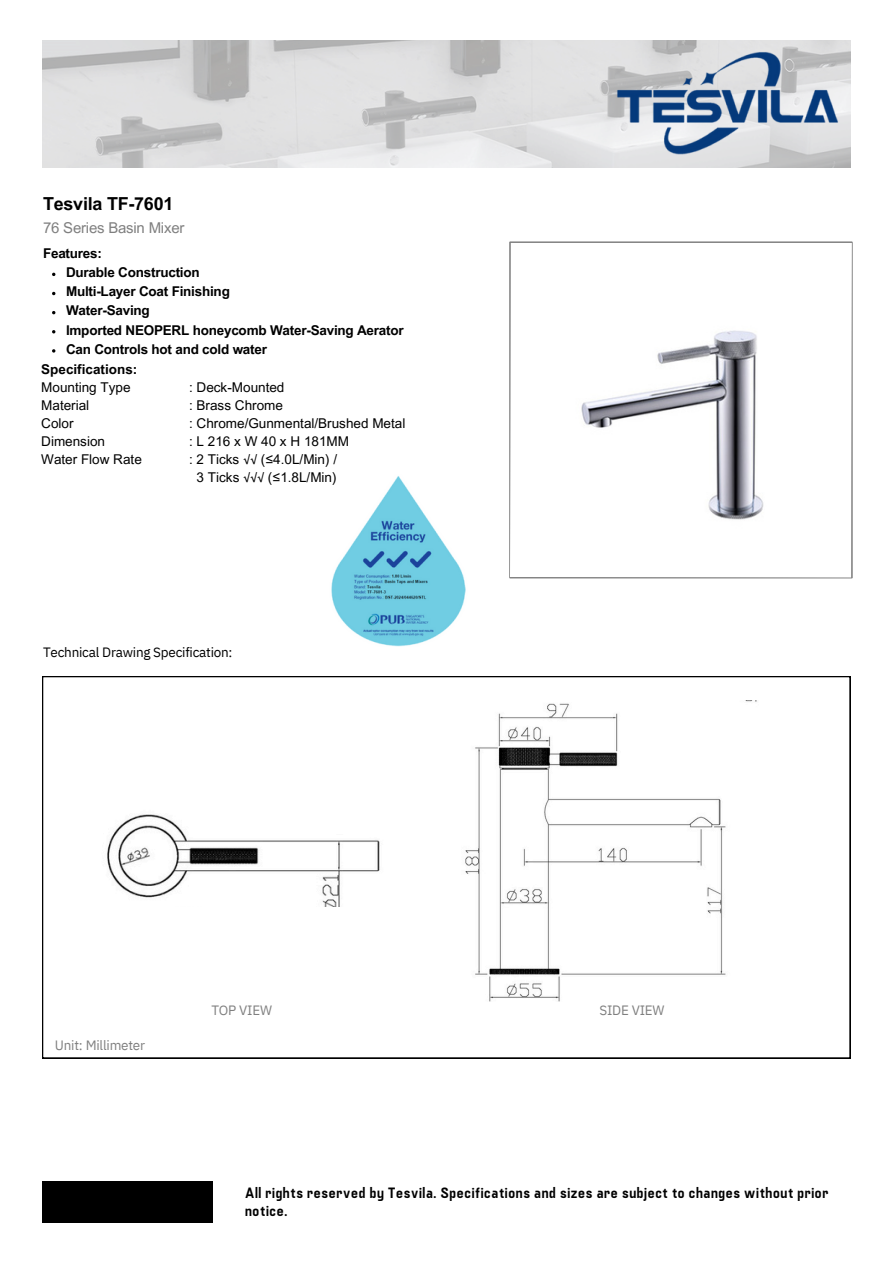
<style>
.page{position:relative;width:894px;height:1264px;background:#fff}
.page>*{position:absolute;margin:0;border:0;box-sizing:border-box;transform-origin:0 0}
.t1{font:700 18px "Arial MT Pro";letter-spacing:-.015em;color:#000}
.t2{font:15px/18px "Fuji";letter-spacing:.015em;color:#000}
.t3{font:15px "Arial MT Pro";letter-spacing:-.015em;color:#7f7f7f}
.t4{font:700 13.5px "Arial MT Pro";letter-spacing:-.015em;color:#000}
.t5{font:13.5px "Arial MT Pro";color:#000}
.t6{font:13.5px "IBM Plex Sans";letter-spacing:-.015em;color:#000}
.t7{font:13.5px "IBM Plex Sans";letter-spacing:-.015em;color:#7f7f7f}
.t8{font:13.5px "Arial MT Pro";letter-spacing:.14em;color:#000}
</style>
<div class="page">
<div style="left:42px;top:1180px;width:170px;height:41px;background:#000"></div>
<svg style="left:509px;top:242px;width:343px;height:336px"></svg>
<svg style="left:42px;top:676px;width:808px;height:382px"></svg>
<svg style="left:42px;top:40px;width:808px;height:128px;background:#d8d8d9"></svg>
<img style="left:593px;top:41px;width:258px;height:126px">
<img style="left:554px;top:304px;width:235px;height:235px">
<img style="left:331px;top:476px;width:135px;height:170px">
<img style="left:446px;top:700px;width:322px;height:301px">
<img style="left:100px;top:806px;width:299px;height:100px">
<p class="t1" style="left:43px;top:197px;width:132px">Tesvila TF-7601</p>
<p class="t3" style="left:43px;top:222px;width:143px">76 Series Basin Mixer</p>
<p class="t4" style="left:43px;top:248px;width:60px">Features:</p>
<p class="t4" style="left:66px;top:267px;width:135px">Durable Construction</p>
<p class="t4" style="left:66px;top:286px;width:165px">Multi-Layer Coat Finishing</p>
<p class="t4" style="left:66px;top:306px;width:85px">Water-Saving</p>
<p class="t4" style="left:66px;top:325px;width:339px">Imported NEOPERL honeycomb Water-Saving Aerator</p>
<p class="t4" style="left:66px;top:344px;width:202px">Can Controls hot and cold water</p>
<p class="t4" style="left:41px;top:364px;width:98px">Specifications:</p>
<p class="t5" style="left:41px;top:382px;width:91px">Mounting Type</p>
<p class="t5" style="left:41px;top:400px;width:50px">Material</p>
<p class="t5" style="left:41px;top:418px;width:34px">Color</p>
<p class="t5" style="left:41px;top:436px;width:65px">Dimension</p>
<p class="t5" style="left:41px;top:454px;width:102px">Water Flow Rate</p>
<p class="t5" style="left:189px;top:382px;width:97px">: Deck-Mounted</p>
<p class="t5" style="left:189px;top:400px;width:95px">: Brass Chrome</p>
<h1 class="t5" style="left:189px;top:418px;width:218px">: Chrome/Gunmental/Brushed Metal</h1>
<p class="t8" style="left:189px;top:436px;width:161px">:L216xW40xH181MM</p>
<h1 class="t5" style="left:189px;top:454px;width:149px">: 2 Ticks √√ (≤4.0L/Min) /</h1>
<p class="t5" style="left:196px;top:472px;width:141px">3 Ticks √√√ (≤1.8L/Min)</p>
<p class="t6" style="left:43px;top:643px;width:191px">Technical Drawing Specification:</p>
<p class="t7" style="left:55px;top:1036px;width:92px">Unit: Millimeter</p>
<p class="t7" style="left:211px;top:1001px;width:62px">TOP VIEW</p>
<p class="t7" style="left:599px;top:1001px;width:67px">SIDE VIEW</p>
<p class="t2" style="left:245px;top:1183px;width:585px">All rights reserved by Tesvila. Specifications and sizes are subject to changes without prior notice.</p>
</div>
